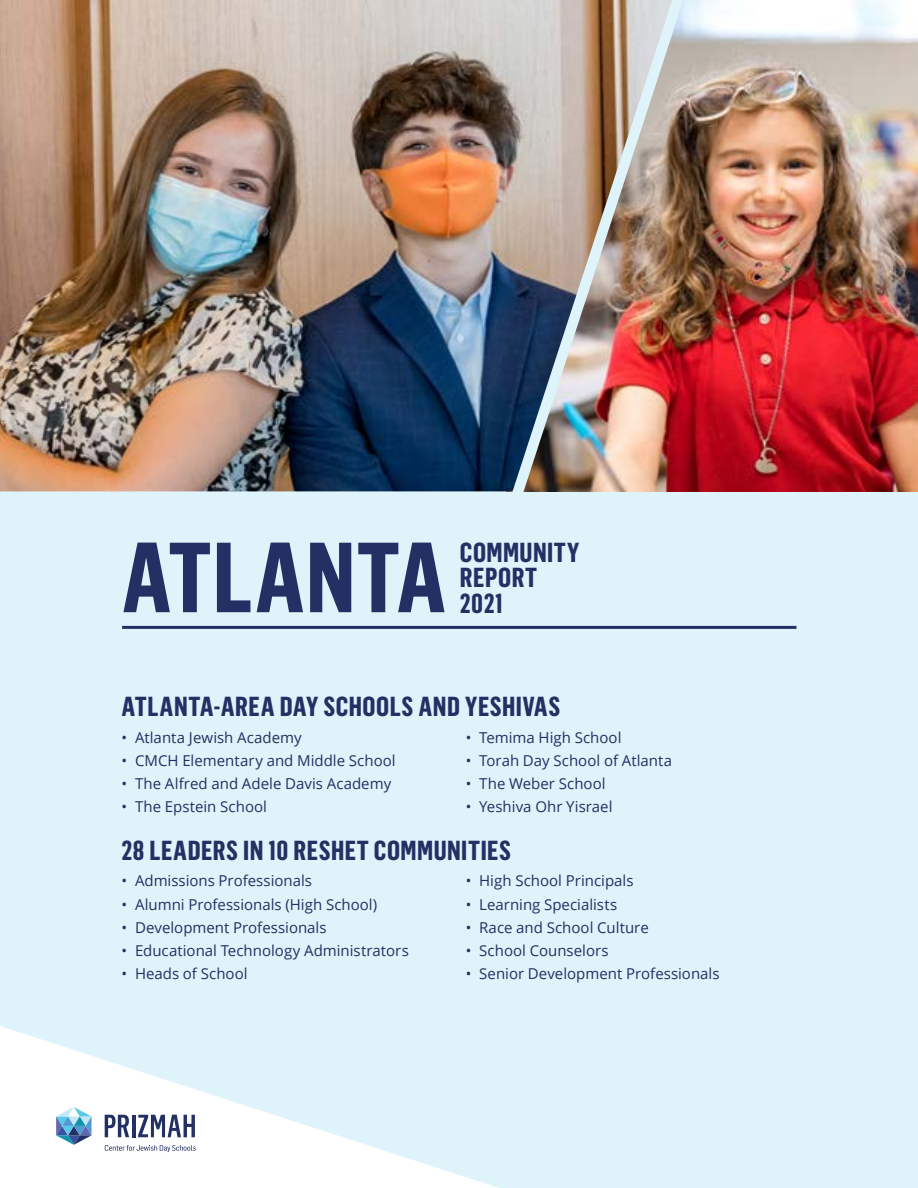
<style>
.page{position:relative;width:918px;height:1188px;background:#dff3fb}
.page>*{position:absolute;margin:0;border:0;box-sizing:border-box;transform-origin:0 0}
.t1{font:700 97.5px "Flama Condensed";letter-spacing:.01em;color:#223063}
.t2{font:700 27px/25.5px "Flama Condensed";letter-spacing:.02em;color:#223063}
.t3{font:15px "Open Sans";color:#223063}
</style>
<div class="page">
<svg style="left:0;top:1026px;width:498px;height:162px"></svg>
<img style="left:702px;top:0;width:216px;height:491px">
<img style="left:0;top:0;width:495px;height:491px">
<img style="left:495px;top:0;width:207px;height:492px">
<svg style="left:105px;top:1115px;width:24px;height:22px"></svg>
<svg style="left:138px;top:1115px;width:57px;height:22px"></svg>
<hr style="left:132px;top:1115px;width:3px;height:22px;background:#223063">
<svg style="left:105px;top:1145px;width:91px;height:7px"></svg>
<svg style="left:56px;top:1107px;width:36px;height:38px"></svg>
<hr style="left:122px;top:626px;width:675px;height:3px;background:#223063">
<h1 class="t1" style="left:122px;top:516px;width:326px">ATLANTA</h1>
<h2 class="t2" style="left:460px;top:539px;width:121px">COMMUNITY<br>REPORT<br>2021</h2>
<h2 class="t2" style="left:121px;top:693px;width:440px">ATLANTA-AREA DAY SCHOOLS AND YESHIVAS</h2>
<p class="t3" style="left:122px;top:727px;width:182px">• Atlanta Jewish Academy</p>
<p class="t3" style="left:122px;top:750px;width:276px">• CMCH Elementary and Middle School</p>
<p class="t3" style="left:122px;top:773px;width:271px">• The Alfred and Adele Davis Academy</p>
<p class="t3" style="left:122px;top:797px;width:147px">• The Epstein School</p>
<p class="t3" style="left:466px;top:727px;width:157px">• Temima High School</p>
<p class="t3" style="left:466px;top:750px;width:208px">• Torah Day School of Atlanta</p>
<p class="t3" style="left:466px;top:773px;width:141px">• The Weber School</p>
<p class="t3" style="left:466px;top:797px;width:148px">• Yeshiva Ohr Yisrael</p>
<h2 class="t2" style="left:122px;top:836px;width:391px">28 LEADERS IN 10 RESHET COMMUNITIES</h2>
<p class="t3" style="left:122px;top:871px;width:192px">• Admissions Professionals</p>
<p class="t3" style="left:122px;top:894px;width:257px">• Alumni Professionals (High School)</p>
<p class="t3" style="left:122px;top:917px;width:207px">• Development Professionals</p>
<p class="t3" style="left:122px;top:940px;width:289px">• Educational Technology Administrators</p>
<p class="t3" style="left:122px;top:964px;width:128px">• Heads of School</p>
<p class="t3" style="left:466px;top:871px;width:169px">• High School Principals</p>
<p class="t3" style="left:466px;top:894px;width:153px">• Learning Specialists</p>
<p class="t3" style="left:466px;top:917px;width:185px">• Race and School Culture</p>
<p class="t3" style="left:466px;top:940px;width:144px">• School Counselors</p>
<p class="t3" style="left:466px;top:964px;width:255px">• Senior Development Professionals</p>
</div>
